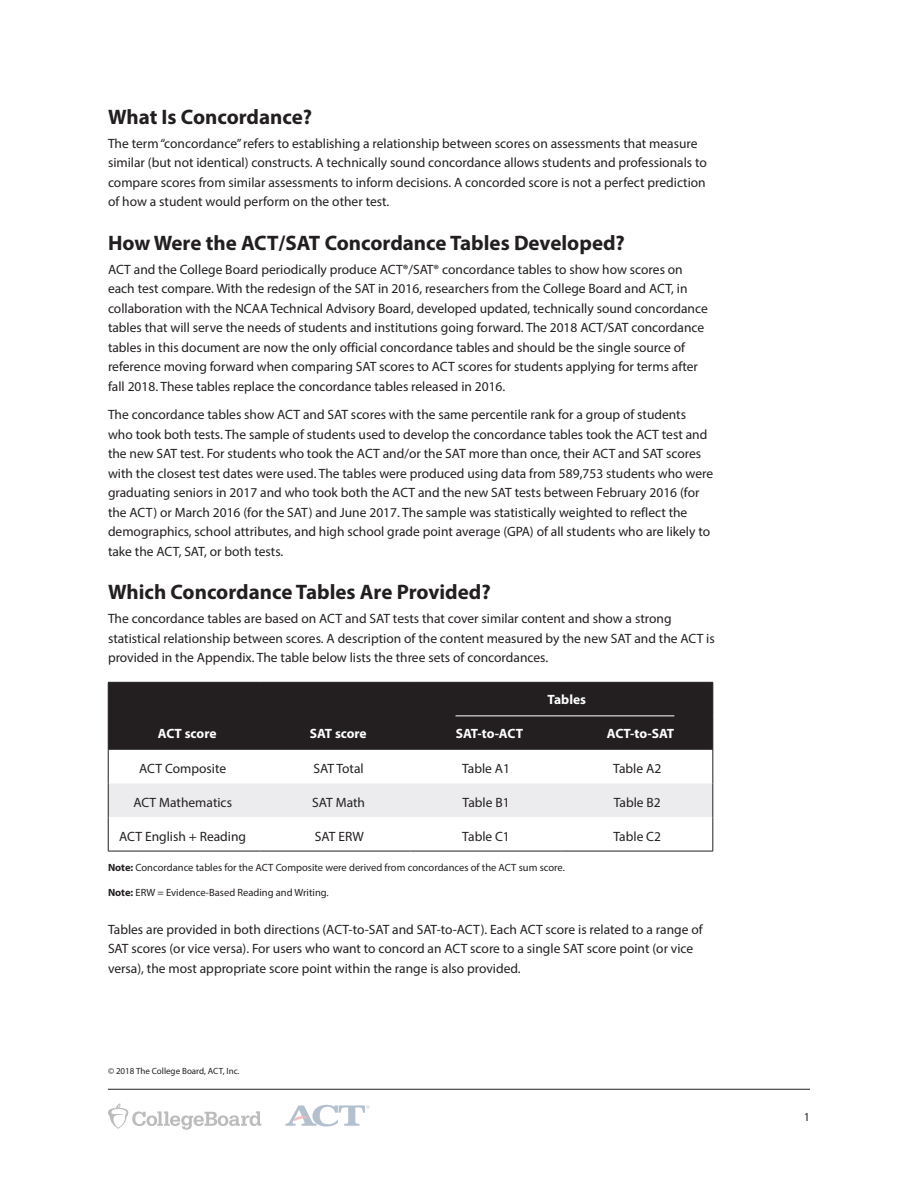
<style>
.page{position:relative;width:918px;height:1188px;background:#fff}
.page>*{position:absolute;margin:0;border:0;box-sizing:border-box;transform-origin:0 0}
.t1{font:700 21px "Myriad Pro";color:#231f20}
.t2{font:13.5px/19.5px "Myriad Pro";color:#231f20}
.t3{font:700 13.5px "Myriad Pro";color:#fff}
.t4{font:12px "Myriad Pro";color:#231f20}
.t5{font:10.5px "Myriad Pro";color:#231f20}
.t6{font:9px "Myriad Pro";color:#231f20}
.s1{font-weight:700}
</style>
<div class="page">
<hr style="left:108px;top:1089px;width:702px;height:1px;background:#231f20">
<svg style="left:108px;top:1103px;width:153px;height:27px"></svg>
<svg style="left:285px;top:1105px;width:84px;height:22px"></svg>
<div style="left:109px;top:683px;width:604px;height:67px;background:#231f20"></div>
<svg style="left:109px;top:784px;width:604px;height:67px"></svg>
<hr style="left:108px;top:851px;width:151px;height:1px;background:#231f20">
<hr style="left:259px;top:851px;width:152px;height:1px;background:#231f20">
<hr style="left:411px;top:851px;width:151px;height:1px;background:#231f20">
<hr style="left:562px;top:851px;width:151px;height:1px;background:#231f20">
<hr style="left:713px;top:716px;width:1px;height:34px;background:#231f20">
<hr style="left:108px;top:750px;width:1px;height:34px;background:#231f20">
<hr style="left:713px;top:750px;width:1px;height:34px;background:#231f20">
<hr style="left:108px;top:784px;width:1px;height:33px;background:#231f20">
<hr style="left:713px;top:784px;width:1px;height:33px;background:#231f20">
<hr style="left:108px;top:817px;width:1px;height:34px;background:#231f20">
<hr style="left:713px;top:817px;width:1px;height:34px;background:#231f20">
<hr style="left:108px;top:682px;width:151px;height:1px;background:#231f20">
<hr style="left:108px;top:682px;width:1px;height:34px;background:#231f20">
<hr style="left:259px;top:682px;width:152px;height:1px;background:#231f20">
<hr style="left:108px;top:716px;width:1px;height:34px;background:#231f20">
<hr style="left:411px;top:682px;width:151px;height:1px;background:#231f20">
<hr style="left:562px;top:682px;width:151px;height:1px;background:#231f20">
<hr style="left:713px;top:682px;width:1px;height:34px;background:#231f20">
<hr style="left:411px;top:716px;width:151px;height:1px;background:#231f20">
<hr style="left:562px;top:716px;width:151px;height:1px;background:#231f20">
<hr style="left:456px;top:716px;width:218px;height:1px;background:#fff">
<h1 class="t1" style="left:108px;top:103px;width:206px">What Is Concordance?</h1>
<p class="t2" style="left:108px;top:133px;width:600px">The term “concordance” refers to establishing a relationship between scores on assessments that measure similar (but not identical) constructs. A technically sound concordance allows students and professionals to compare scores from similar assessments to inform decisions. A concorded score is not a perfect prediction of how a student would perform on the other test.</p>
<h1 class="t1" style="left:108px;top:229px;width:518px">How Were the ACT/SAT Concordance Tables Developed?</h1>
<p class="t2" style="left:108px;top:259px;width:601px">ACT and the College Board periodically produce ACT®/SAT® concordance tables to show how scores on each test compare. With the redesign of the SAT in 2016, researchers from the College Board and ACT, in collaboration with the NCAA Technical Advisory Board, developed updated, technically sound concordance tables that will serve the needs of students and institutions going forward. The 2018 ACT/SAT concordance tables in this document are now the only official concordance tables and should be the single source of reference moving forward when comparing SAT scores to ACT scores for students applying for terms after fall 2018. These tables replace the concordance tables released in 2016.</p>
<p class="t2" style="left:108px;top:405px;width:607px">The concordance tables show ACT and SAT scores with the same percentile rank for a group of students who took both tests. The sample of students used to develop the concordance tables took the ACT test and the new SAT test. For students who took the ACT and/or the SAT more than once, their ACT and SAT scores with the closest test dates were used. The tables were produced using data from 589,753 students who were graduating seniors in 2017 and who took both the ACT and the new SAT tests between February 2016 (for the ACT) or March 2016 (for the SAT) and June 2017. The sample was statistically weighted to reflect the demographics, school attributes, and high school grade point average (GPA) of all students who are likely to take the ACT, SAT, or both tests.</p>
<h1 class="t1" style="left:108px;top:578px;width:384px">Which Concordance Tables Are Provided?</h1>
<p class="t2" style="left:108px;top:609px;width:608px">The concordance tables are based on ACT and SAT tests that cover similar content and show a strong statistical relationship between scores. A description of the content measured by the new SAT and the ACT is provided in the Appendix. The table below lists the three sets of concordances.</p>
<p class="t3" style="left:158px;top:725px;width:60px">ACT score</p>
<p class="t3" style="left:310px;top:725px;width:58px">SAT score</p>
<p class="t3" style="left:548px;top:691px;width:40px">Tables</p>
<p class="t3" style="left:456px;top:725px;width:69px">SAT-to-ACT</p>
<p class="t3" style="left:607px;top:725px;width:69px">ACT-to-SAT</p>
<p class="t2" style="left:139px;top:759px;width:88px">ACT Composite</p>
<p class="t2" style="left:314px;top:759px;width:52px">SAT Total</p>
<p class="t2" style="left:462px;top:759px;width:50px">Table A1</p>
<p class="t2" style="left:613px;top:759px;width:50px">Table A2</p>
<p class="t2" style="left:133px;top:793px;width:100px">ACT Mathematics</p>
<p class="t2" style="left:312px;top:793px;width:54px">SAT Math</p>
<p class="t2" style="left:463px;top:793px;width:49px">Table B1</p>
<p class="t2" style="left:614px;top:793px;width:49px">Table B2</p>
<p class="t2" style="left:119px;top:826px;width:128px">ACT English + Reading</p>
<p class="t2" style="left:315px;top:826px;width:50px">SAT ERW</p>
<p class="t2" style="left:462px;top:826px;width:49px">Table C1</p>
<p class="t2" style="left:613px;top:826px;width:49px">Table C2</p>
<p class="t5" style="left:108px;top:861px;width:458px"><span class="s1">Note:</span> Concordance tables for the ACT Composite were derived from concordances of the ACT sum score.</p>
<p class="t5" style="left:108px;top:886px;width:222px"><span class="s1">Note:</span> ERW = Evidence-Based Reading and Writing.</p>
<p class="t2" style="left:108px;top:919px;width:596px">Tables are provided in both directions (ACT-to-SAT and SAT-to-ACT). Each ACT score is related to a range of<br>SAT scores (or vice versa). For users who want to concord an ACT score to a single SAT score point (or vice versa), the most appropriate score point within the range is also provided.</p>
<p class="t6" style="left:108px;top:1065px;width:133px">© 2018 The College Board, ACT, Inc.</p>
<p class="t4" style="left:804px;top:1110px;width:8px">1</p>
</div>
